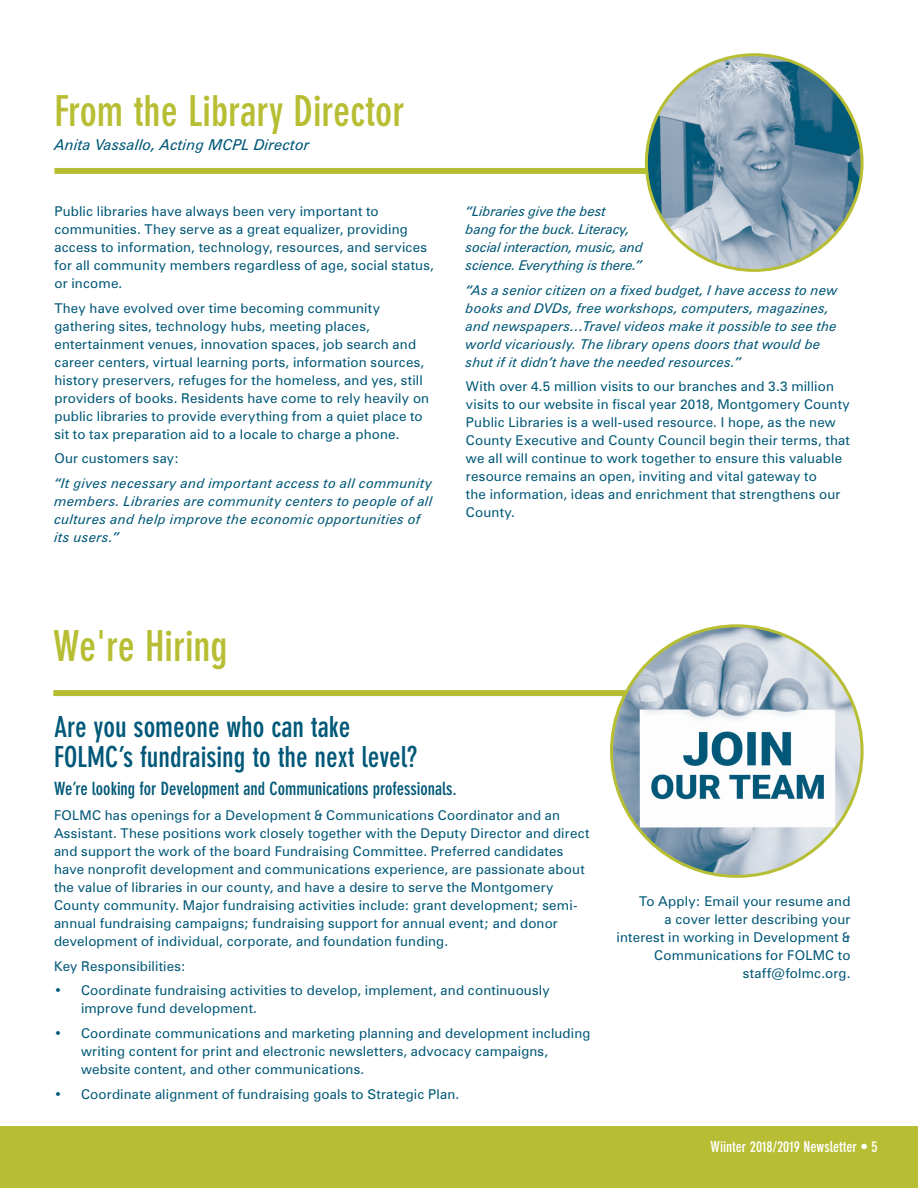
<style>
.page{position:relative;width:918px;height:1188px;background:#fff}
.page>*{position:absolute;margin:0;border:0;box-sizing:border-box;transform-origin:0 0}
.t1{font:700 condensed 42px "DIN Neuzeit Grotesk";color:#b7be33}
.t2{font:700 condensed 28.5px/30px "DIN Neuzeit Grotesk";color:#015878}
.t3{font:700 condensed 18px "DIN Neuzeit Grotesk";color:#015878}
.t4{font:italic 15px "Zurich BT";color:#015878}
.t5{font:700 condensed 15px "DIN Neuzeit Grotesk";color:#fff}
.t6{font:13.5px/18px "Zurich BT";letter-spacing:.015em;color:#015878}
.t7{font:italic 13.5px/18px "Zurich BT";letter-spacing:.01em;color:#015878}
.t8{font:italic 13.5px/18px "Zurich BT";letter-spacing:-.01em;color:#015878}
</style>
<div class="page">
<div style="left:53px;top:690px;width:728px;height:6px;background:#b7be33"></div>
<img style="left:612px;top:626px;width:250px;height:250px;border-radius:125px">
<div style="left:0;top:1126px;width:918px;height:62px;background:#b7be33"></div>
<div style="left:54px;top:168px;width:649px;height:6px;background:#b7be33"></div>
<img style="left:646px;top:55px;width:216px;height:215px;border-radius:108px">
<h1 class="t1" style="left:54px;top:86px;width:352px">From the Library Director</h1>
<p class="t4" style="left:54px;top:136px;width:257px">Anita Vassallo, Acting MCPL Director</p>
<p class="t6" style="left:54px;top:202px;width:381px">Public libraries have always been very important to communities. They serve as a great equalizer, providing access to information, technology, resources, and services for all community members regardless of age, social status, or income.</p>
<p class="t6" style="left:54px;top:299px;width:376px">They have evolved over time becoming community gathering sites, technology hubs, meeting places, entertainment venues, innovation spaces, job search and career centers, virtual learning ports, information sources, history preservers, refuges for the homeless, and yes, still providers of books. Residents have come to rely heavily on public libraries to provide everything from a quiet place to sit to tax preparation aid to a locale to charge a phone.</p>
<p class="t6" style="left:54px;top:449px;width:126px">Our customers say:</p>
<p class="t7" style="left:54px;top:474px;width:380px">“It gives necessary and important access to all community members. Libraries are community centers to people of all cultures and help improve the economic opportunities of its users.”</p>
<p class="t8" style="left:466px;top:202px;width:179px">“Libraries give the best<br>bang for the buck. Literacy, social interaction, music, and science. Everything is there.”</p>
<p class="t7" style="left:466px;top:281px;width:373px">“As a senior citizen on a fixed budget, I have access to new books and DVDs, free workshops, computers, magazines, and newspapers…Travel videos make it possible to see the world vicariously. The library opens doors that would be shut if it didn’t have the needed resources.”</p>
<p class="t6" style="left:466px;top:377px;width:386px">With over 4.5 million visits to our branches and 3.3 million visits to our website in fiscal year 2018, Montgomery County Public Libraries is a well-used resource. I hope, as the new County Executive and County Council begin their terms, that we all will continue to work together to ensure this valuable resource remains an open, inviting and vital gateway to<br>the information, ideas and enrichment that strengthens our County.</p>
<h1 class="t1" style="left:53px;top:622px;width:176px">We're Hiring</h1>
<h2 class="t2" style="left:54px;top:712px;width:365px">Are you someone who can take<br>FOLMC’s fundraising to the next level?</h2>
<h3 class="t3" style="left:54px;top:778px;width:404px">We’re looking for Development and Communications professionals.</h3>
<p class="t6" style="left:54px;top:806px;width:537px">FOLMC has openings for a Development &amp; Communications Coordinator and an Assistant. These positions work closely together with the Deputy Director and direct and support the work of the board Fundraising Committee. Preferred candidates have nonprofit development and communications experience, are passionate about the value of libraries in our county, and have a desire to serve the Montgomery County community. Major fundraising activities include: grant development; semi&shy;annual fundraising campaigns; fundraising support for annual event; and donor development of individual, corporate, and foundation funding.</p>
<p class="t6" style="left:54px;top:957px;width:133px">Key Responsibilities:</p>
<p class="t6" style="left:81px;top:981px;width:470px;text-indent:-27px">• Coordinate fundraising activities to develop, implement, and continuously improve fund development.</p>
<p class="t6" style="left:81px;top:1024px;width:511px;text-indent:-27px">• Coordinate communications and marketing planning and development including writing content for print and electronic newsletters, advocacy campaigns, website content, and other communications.</p>
<p class="t6" style="left:54px;top:1085px;width:407px">• Coordinate alignment of fundraising goals to Strategic Plan.</p>
<p class="t6" style="left:617px;top:892px;width:235px;text-align:right">To Apply: Email your resume and<br>a cover letter describing your interest in working in Development &amp;<br>Communications for FOLMC to staff@folmc.org.</p>
<p class="t5" style="left:711px;top:1138px;width:169px">Wiinter 2018/2019 Newsletter • 5</p>
</div>
